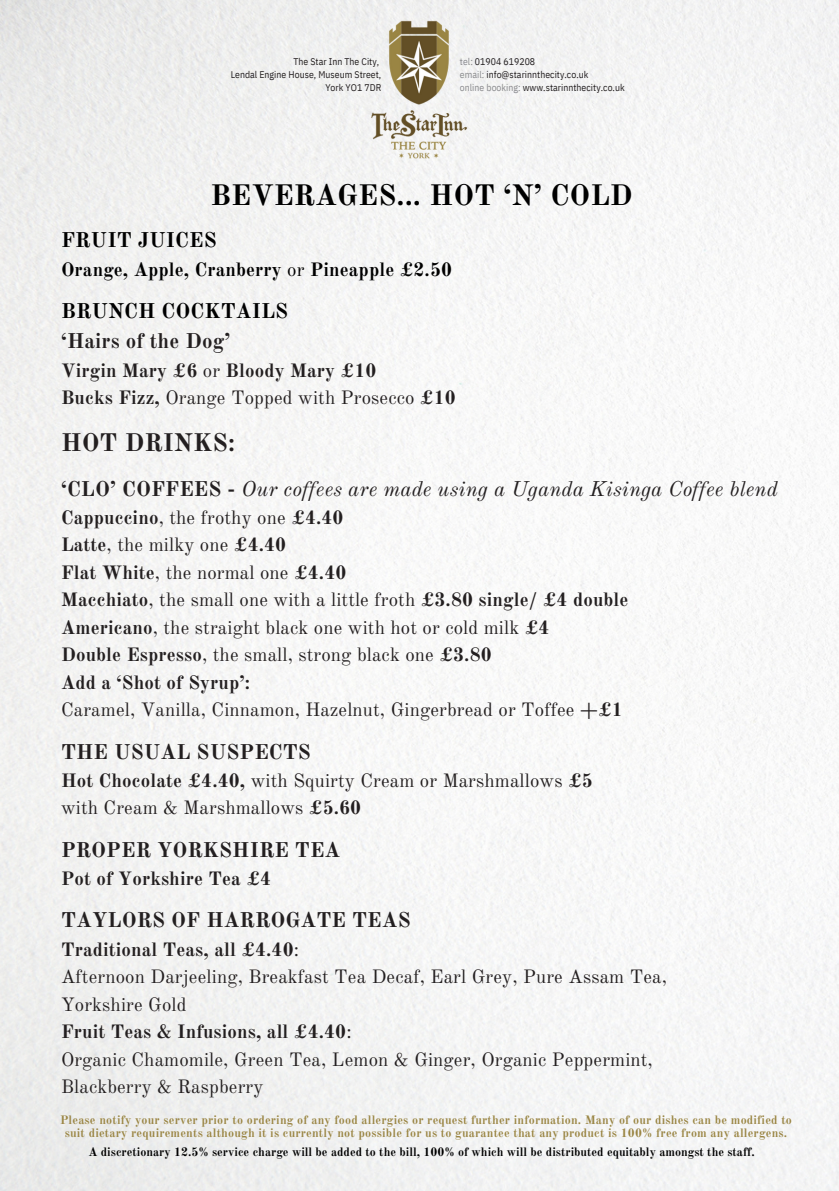
<style>
.page{position:relative;width:839px;height:1191px;background:#fff}
.page>*{position:absolute;margin:0;border:0;box-sizing:border-box;transform-origin:0 0}
.t1{font:700 29px "Old Standard";letter-spacing:.005em;color:#000}
.t2{font:700 25px "Old Standard";letter-spacing:.005em;color:#231f20}
.t3{font:italic 21px "Old Standard";letter-spacing:.005em;color:#231f20}
.t4{font:700 21px "Old Standard";letter-spacing:.005em;color:#231f20}
.t5{font:700 21px/30.4px "Old Standard";letter-spacing:.005em;color:#000}
.t6{font:19px/27.6px "Old Standard";letter-spacing:.005em;color:#231f20}
.t7{font:700 19px/27.6px "Old Standard";letter-spacing:.005em;color:#231f20}
.t8{font:700 19px "Old Standard";letter-spacing:.005em;color:#000}
.t9{font:700 12px/13px "Old Standard";letter-spacing:.015em;color:#9a8543;text-align:center}
.t10{font:700 12px "Old Standard";color:#000}
.t11{font:9.8px/13.2px "IBM Plex Sans Cond";letter-spacing:.005em;color:#231f20;text-align:right}
.s1{color:#8a8b8e}
.s2{font-weight:400}
.s3{color:#231f20}
.s4{font-weight:700;font-style:normal}
.s5{font-weight:700}
</style>
<div class="page">
<img style="left:367px;top:17px;width:104px;height:145px">
<p class="t11" style="left:231px;top:55px;width:152px">The Star Inn The City,<br>Lendal Engine House, Museum Street,<br>York YO1 7DR</p>
<p class="t11" style="left:460px;top:55px;width:166px;text-align:left"><span class="s1">tel:</span> 01904 619208<br><span class="s1">email:</span> info@starinnthecity.co.uk<br><span class="s1">online booking:</span> www.starinnthecity.co.uk</p>
<h4 class="t1" style="left:210px;top:177px;width:424px">BEVERAGES... HOT ‘N’ COLD</h4>
<h1 class="t5" style="left:61px;top:225px;width:157px">FRUIT JUICES</h1>
<h1 class="t8" style="left:61px;top:257px;width:392px">Orange, Apple, Cranberry <span class="s2">or</span> Pineapple £2.50</h1>
<h4 class="t5" style="left:61px;top:296px;width:228px">BRUNCH COCKTAILS <span class="s3">‘Hairs of the Dog’</span></h4>
<h4 class="t7" style="left:61px;top:357px;width:396px">Virgin Mary £6 <span class="s2">or</span> Bloody Mary £10<br>Bucks Fizz, <span class="s2">Orange Topped with Prosecco</span> £10</h4>
<h4 class="t2" style="left:61px;top:427px;width:175px">HOT DRINKS:</h4>
<h2 class="t3" style="left:61px;top:476px;width:718px"><span class="s4">‘CLO’ COFFEES -</span> Our coffees are made using a Uganda Kisinga Coffee blend</h2>
<h2 class="t6" style="left:61px;top:504px;width:569px"><span class="s5">Cappuccino</span>, the frothy one <span class="s5">£4.40<br>Latte</span>, the milky one <span class="s5">£4.40<br>Flat White</span>, the normal one <span class="s5">£4.40<br>Macchiato</span>, the small one with a little froth <span class="s5">£3.80 single/ £4 double Americano</span>, the straight black one with hot or cold milk <span class="s5">£4<br>Double Espresso</span>, the small, strong black one <span class="s5">£3.80<br>Add a ‘Shot of Syrup’:<br></span>Caramel, Vanilla, Cinnamon, Hazelnut, Gingerbread or Toffee <span class="s5">+£1</span></h2>
<h4 class="t4" style="left:61px;top:739px;width:251px">THE USUAL SUSPECTS</h4>
<h4 class="t6" style="left:61px;top:767px;width:533px"><span class="s5">Hot Chocolate £4.40,</span> with Squirty Cream or Marshmallows <span class="s5">£5 </span>with Cream &amp; Marshmallows <span class="s5">£5.60</span></h4>
<h4 class="t4" style="left:61px;top:837px;width:281px">PROPER YORKSHIRE TEA</h4>
<h4 class="t7" style="left:61px;top:865px;width:211px">Pot of Yorkshire Tea £4</h4>
<h3 class="t4" style="left:61px;top:907px;width:351px">TAYLORS OF HARROGATE TEAS</h3>
<h3 class="t6" style="left:61px;top:936px;width:607px"><span class="s5">Traditional Teas, all £4.40</span>:<br>Afternoon Darjeeling, Breakfast Tea Decaf, Earl Grey, Pure Assam Tea, Yorkshire Gold<br><span class="s5">Fruit Teas &amp; Infusions, all £4.40</span>:<br>Organic Chamomile, Green Tea, Lemon &amp; Ginger, Organic Peppermint, Blackberry &amp; Raspberry</h3>
<p class="t9" style="left:60px;top:1114px;width:733px">Please notify your server prior to ordering of any food allergies or request further information. Many of our dishes can be modified to suit dietary requirements although it is currently not possible for us to guarantee that any product is 100% free from any allergens.</p>
<h4 class="t10" style="left:88px;top:1144px;width:668px">A discretionary 12.5% service charge will be added to the bill, 100% of which will be distributed equitably amongst the staff.</h4>
</div>
